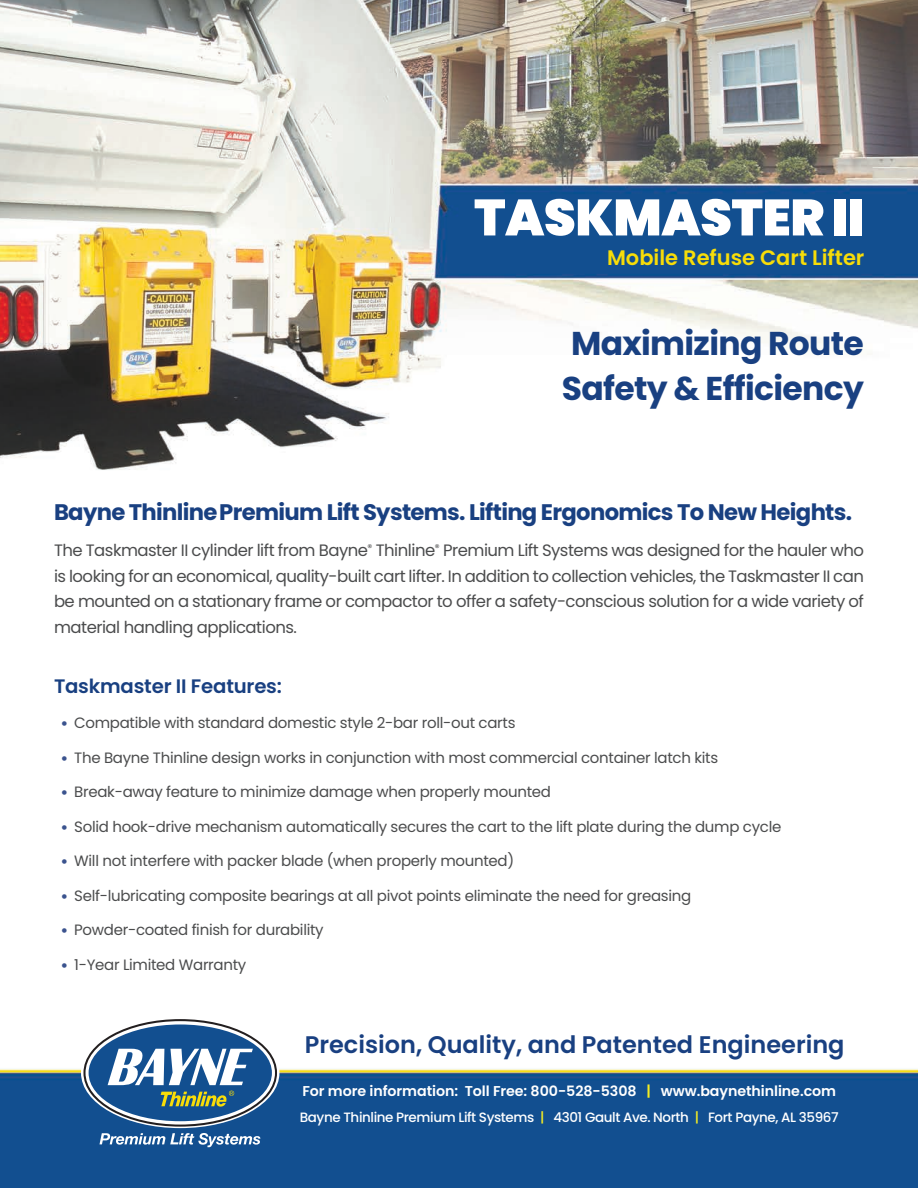
<style>
.page{position:relative;width:918px;height:1188px;background:#fff}
.page>*{position:absolute;margin:0;border:0;box-sizing:border-box;transform-origin:0 0}
.t1{font:900 51px "Poppins";letter-spacing:-.01em;color:#fff}
.t2{font:700 33px/45px "Poppins";letter-spacing:-.02em;color:#194081}
.t3{font:600 24px "Poppins";color:#194081}
.t4{font:700 22.5px "Poppins";letter-spacing:-.03em;color:#194081}
.t5{font:600 21px "Poppins";color:#f8dd08}
.t6{font:600 19.5px "Poppins";letter-spacing:-.01em;color:#194081}
.t7{font:16.5px/25.5px "Poppins";letter-spacing:-.03em;color:#4b4c4d;text-align:justify}
.t8{font:15px "Poppins";letter-spacing:-.02em;color:#4b4c4d}
.t9{font:600 14.25px "Poppins";letter-spacing:-.005em;color:#fff}
.t10{font:500 13.5px "Poppins";letter-spacing:-.03em;color:#fff}
.s1{font-weight:900;font-size:13.5px;color:#3b538e}
.s2{color:#f7ee21}
</style>
<div class="page">
<img style="left:0;top:0;width:918px;height:1188px">
<svg style="left:83px;top:1019px;width:194px;height:108px"></svg>
<svg style="left:100px;top:1133px;width:160px;height:14px"></svg>
<h1 class="t1" style="left:474px;top:188px;width:392px">TASKMASTER II</h1>
<h3 class="t5" style="left:607px;top:245px;width:259px">Mobile Refuse Cart Lifter</h3>
<h2 class="t2" style="left:562px;top:321px;width:304px">Maximizing Route<br>Safety &amp; Efficiency</h2>
<h3 class="t4" style="left:54px;top:499px;width:800px">Bayne ThinlinePremium Lift Systems. Lifting Ergonomics To New Heights.</h3>
<p class="t7" style="left:54px;top:538px;width:812px">The Taskmaster II cylinder lift from Bayne<sup>®</sup> Thinline<sup>®</sup> Premium Lift Systems was designed for the hauler who is looking for an economical, quality-built cart lifter. In addition to collection vehicles, the Taskmaster II can be mounted on a stationary frame or compactor to offer a safety-conscious solution for a wide variety of material handling applications.</p>
<h3 class="t6" style="left:54px;top:675px;width:230px">Taskmaster II Features:</h3>
<p class="t8" style="left:61px;top:714px;width:456px"><span class="s1">•</span> Compatible with standard domestic style 2-bar roll-out carts</p>
<p class="t8" style="left:61px;top:749px;width:659px"><span class="s1">•</span> The Bayne Thinline design works in conjunction with most commercial container latch kits</p>
<p class="t8" style="left:61px;top:783px;width:492px"><span class="s1">•</span> Break-away feature to minimize damage when properly mounted</p>
<p class="t8" style="left:61px;top:818px;width:722px"><span class="s1">•</span> Solid hook-drive mechanism automatically secures the cart to the lift plate during the dump cycle</p>
<p class="t8" style="left:61px;top:852px;width:455px"><span class="s1">•</span> Will not interfere with packer blade (when properly mounted)</p>
<p class="t8" style="left:61px;top:887px;width:632px"><span class="s1">•</span> Self-lubricating composite bearings at all pivot points eliminate the need for greasing</p>
<p class="t8" style="left:61px;top:921px;width:265px"><span class="s1">•</span> Powder-coated finish for durability</p>
<p class="t8" style="left:61px;top:956px;width:187px"><span class="s1">•</span> 1-Year Limited Warranty</p>
<h3 class="t3" style="left:305px;top:1031px;width:541px">Precision, Quality, and Patented Engineering</h3>
<p class="t9" style="left:302px;top:1083px;width:535px">For more information: Toll Free: 800-528-5308 <span class="s2">|</span> www.baynethinline.com</p>
<p class="t10" style="left:300px;top:1109px;width:540px">Bayne Thinline Premium Lift Systems <span class="s2">|</span> 4301 Gault Ave. North <span class="s2">|</span> Fort Payne, AL 35967</p>
</div>
